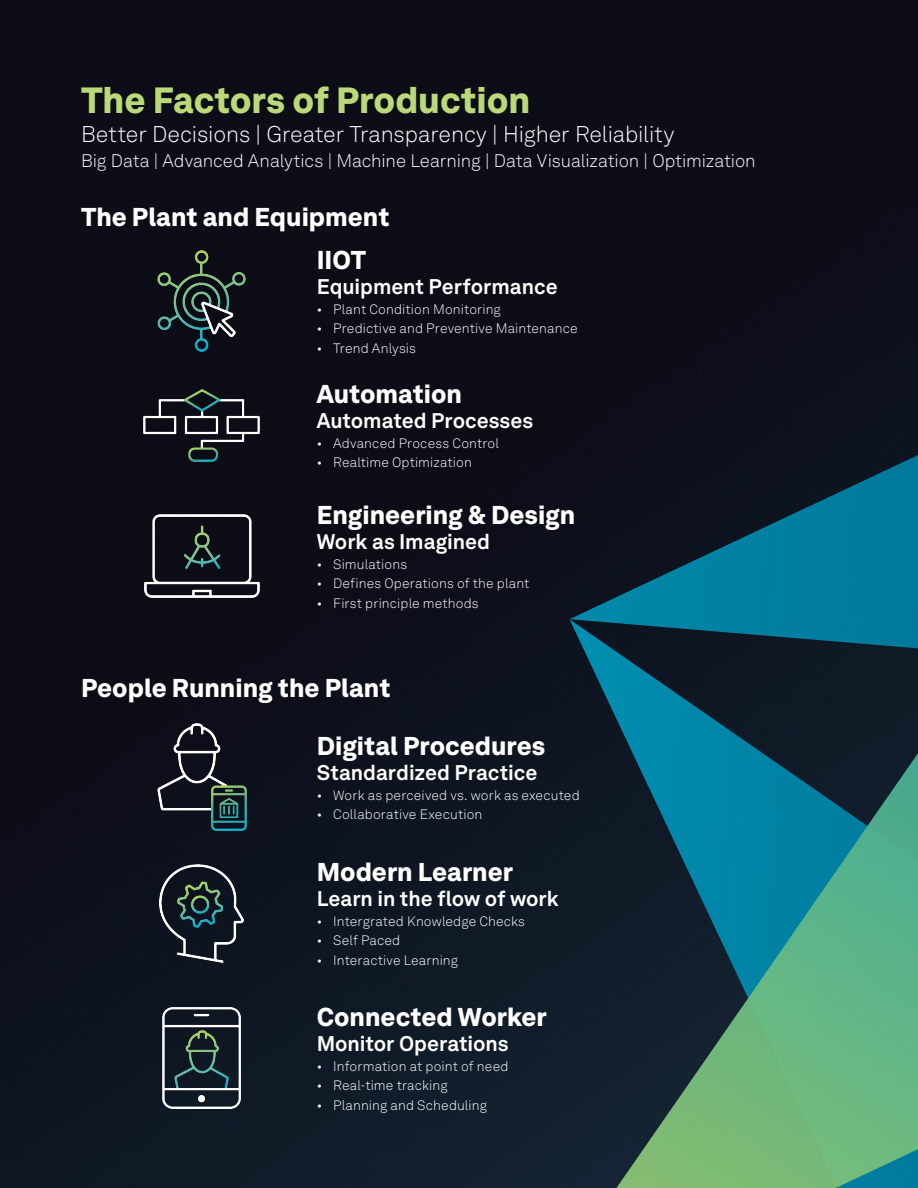
<style>
.page{position:relative;width:918px;height:1188px;background:#fff}
.page>*{position:absolute;margin:0;border:0;box-sizing:border-box;transform-origin:0 0}
.White_H1{font:900 36px "Hexagon Akkurat";letter-spacing:-.005em;color:#bbd979}
.White_H1-2{font:900 25.5px "Hexagon Akkurat";color:#fff}
.White_H1-3{font:300 22.5px "Hexagon Akkurat";letter-spacing:-.005em;color:#fff}
.Bullet_Subheading{font:700 21px "Hexagon Akkurat";letter-spacing:-.005em;color:#fff}
.White_H1-4{font:300 18px "Hexagon Akkurat";letter-spacing:-.005em;color:#fff}
.t1{font:300 13.5px "Hexagon Akkurat";letter-spacing:.01em;color:#fff}
</style>
<div class="page">
<img style="left:0;top:0;width:918px;height:1188px">
<img style="left:157px;top:251px;width:89px;height:100px">
<img style="left:143px;top:389px;width:117px;height:73px">
<img style="left:144px;top:515px;width:115px;height:82px">
<img style="left:157px;top:724px;width:89px;height:107px">
<img style="left:160px;top:865px;width:83px;height:97px">
<img style="left:162px;top:1008px;width:79px;height:100px">
<svg style="left:569px;top:648px;width:349px;height:540px;background:#0d2a3a"></svg>
<svg style="left:569px;top:455px;width:349px;height:193px;background:#06485f"></svg>
<svg style="left:616px;top:753px;width:302px;height:435px;background:#378072"></svg>
<p class="White_H1" style="left:81px;top:72px;width:451px">The Factors of Production</p>
<p class="White_H1-3" style="left:81px;top:118px;width:595px">Better Decisions | Greater Transparency | Higher Reliability</p>
<p class="White_H1-4" style="left:81px;top:148px;width:676px">Big Data | Advanced Analytics | Machine Learning | Data Visualization | Optimization</p>
<p class="White_H1-2" style="left:81px;top:196px;width:310px">The Plant and Equipment</p>
<p class="White_H1-2" style="left:317px;top:239px;width:51px">IIOT</p>
<p class="Bullet_Subheading" style="left:317px;top:271px;width:242px">Equipment Performance</p>
<p class="t1" style="left:317px;top:299px;width:186px">• Plant Condition Monitoring</p>
<p class="t1" style="left:317px;top:319px;width:263px">• Predictive and Preventive Maintenance</p>
<p class="t1" style="left:317px;top:338px;width:101px">• Trend Anlysis</p>
<p class="White_H1-2" style="left:317px;top:374px;width:147px">Automation</p>
<p class="Bullet_Subheading" style="left:317px;top:405px;width:218px">Automated Processes</p>
<p class="t1" style="left:317px;top:434px;width:184px">• Advanced Process Control</p>
<p class="t1" style="left:317px;top:453px;width:157px">• Realtime Optimization</p>
<p class="White_H1-2" style="left:317px;top:494px;width:260px">Engineering &amp; Design</p>
<p class="Bullet_Subheading" style="left:317px;top:525px;width:175px">Work as Imagined</p>
<p class="t1" style="left:317px;top:554px;width:92px">• Simulations</p>
<p class="t1" style="left:317px;top:574px;width:214px">• Defines Operations of the plant</p>
<p class="t1" style="left:317px;top:593px;width:163px">• First principle methods</p>
<p class="White_H1-2" style="left:81px;top:668px;width:311px">People Running the Plant</p>
<p class="White_H1-2" style="left:317px;top:725px;width:230px">Digital Procedures</p>
<p class="Bullet_Subheading" style="left:317px;top:756px;width:222px">Standardized Practice</p>
<p class="t1" style="left:317px;top:785px;width:265px">• Work as perceived vs. work as executed</p>
<p class="t1" style="left:317px;top:805px;width:167px">• Collaborative Execution</p>
<p class="White_H1-2" style="left:317px;top:852px;width:198px">Modern Learner</p>
<p class="Bullet_Subheading" style="left:317px;top:883px;width:243px">Learn in the flow of work</p>
<p class="t1" style="left:317px;top:912px;width:210px">• Intergrated Knowledge Checks</p>
<p class="t1" style="left:317px;top:931px;width:85px">• Self Paced</p>
<p class="t1" style="left:317px;top:951px;width:143px">• Interactive Learning</p>
<p class="White_H1-2" style="left:317px;top:996px;width:232px">Connected Worker</p>
<p class="Bullet_Subheading" style="left:317px;top:1027px;width:193px">Monitor Operations</p>
<p class="t1" style="left:317px;top:1056px;width:193px">• Information at point of need</p>
<p class="t1" style="left:317px;top:1076px;width:132px">• Real-time tracking</p>
<p class="t1" style="left:317px;top:1095px;width:172px">• Planning and Scheduling</p>
</div>
